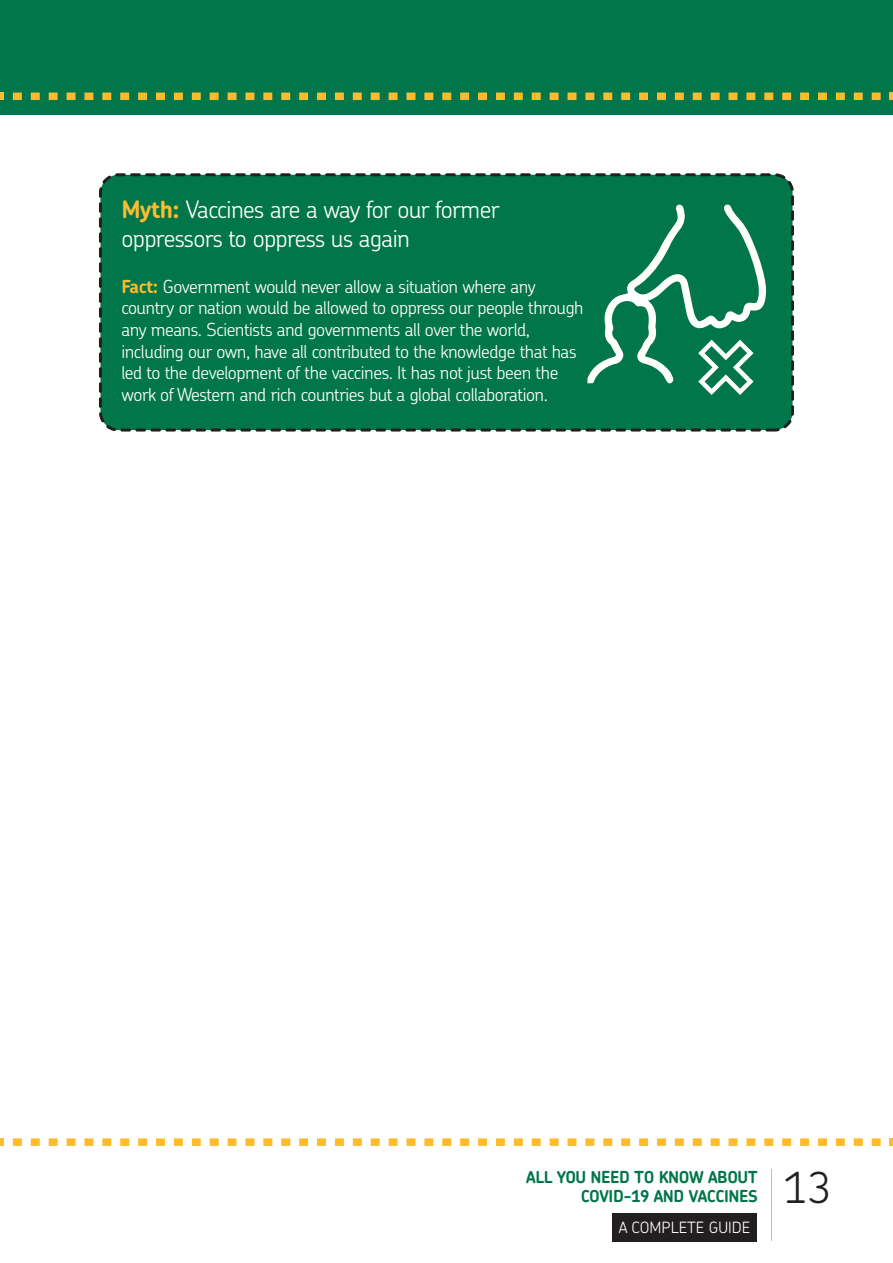
<style>
.page{position:relative;width:893px;height:1263px;background:#fff}
.page>*{position:absolute;margin:0;border:0;box-sizing:border-box;transform-origin:0 0}
.t1{font:300 42.6px "Chevin Pro";color:#231f20}
.t2{font:300 24px/28.8px "Chevin Pro";letter-spacing:-.025em;color:#fff}
.t3{font:300 18px/21.6px "Chevin Pro";letter-spacing:-.025em;color:#fff}
.t4{font:700 16.5px/19.8px "Chevin";letter-spacing:-.025em;color:#00764a;text-align:right}
.t5{font:300 15.6px "Chevin Pro";color:#fff}
.s1{font-weight:700;color:#fdbb2e}
</style>
<div class="page">
<div style="left:0;top:0;width:893px;height:114px;background:#00764a"></div>
<svg style="left:0;top:1138px;width:4px;height:8px"></svg>
<svg style="left:13px;top:1138px;width:868px;height:8px"></svg>
<svg style="left:890px;top:1138px;width:3px;height:8px"></svg>
<div style="left:612px;top:1213px;width:145px;height:28px;background:#231f20"></div>
<hr style="left:771px;top:1169px;width:1px;height:72px;background:#bcbdc0">
<svg style="left:0;top:93px;width:4px;height:7px"></svg>
<svg style="left:13px;top:93px;width:868px;height:7px"></svg>
<svg style="left:890px;top:93px;width:3px;height:7px"></svg>
<div style="left:99px;top:173px;width:695px;height:259px;background:#00764a"></div>
<svg style="left:587px;top:204px;width:180px;height:191px;background:#298c67"></svg>
<h2 class="t2" style="left:121px;top:196px;width:380px"><span class="s1">Myth:</span> Vaccines are a way for our former oppressors to oppress us again</h2>
<p class="t3" style="left:121px;top:276px;width:464px"><span class="s1">Fact:</span> Government would never allow a situation where any country or nation would be allowed to oppress our people through any means. Scientists and governments all over the world, including our own, have all contributed to the knowledge that has led to the development of the vaccines. It has not just been the work of Western and rich countries but a global collaboration.</p>
<p class="t4" style="left:526px;top:1167px;width:233px">ALL YOU NEED TO KNOW ABOUT<br>COVID-19 AND VACCINES</p>
<p class="t5" style="left:619px;top:1220px;width:133px">A COMPLETE GUIDE</p>
<h1 class="t1" style="left:784px;top:1168px;width:49px">13</h1>
</div>
